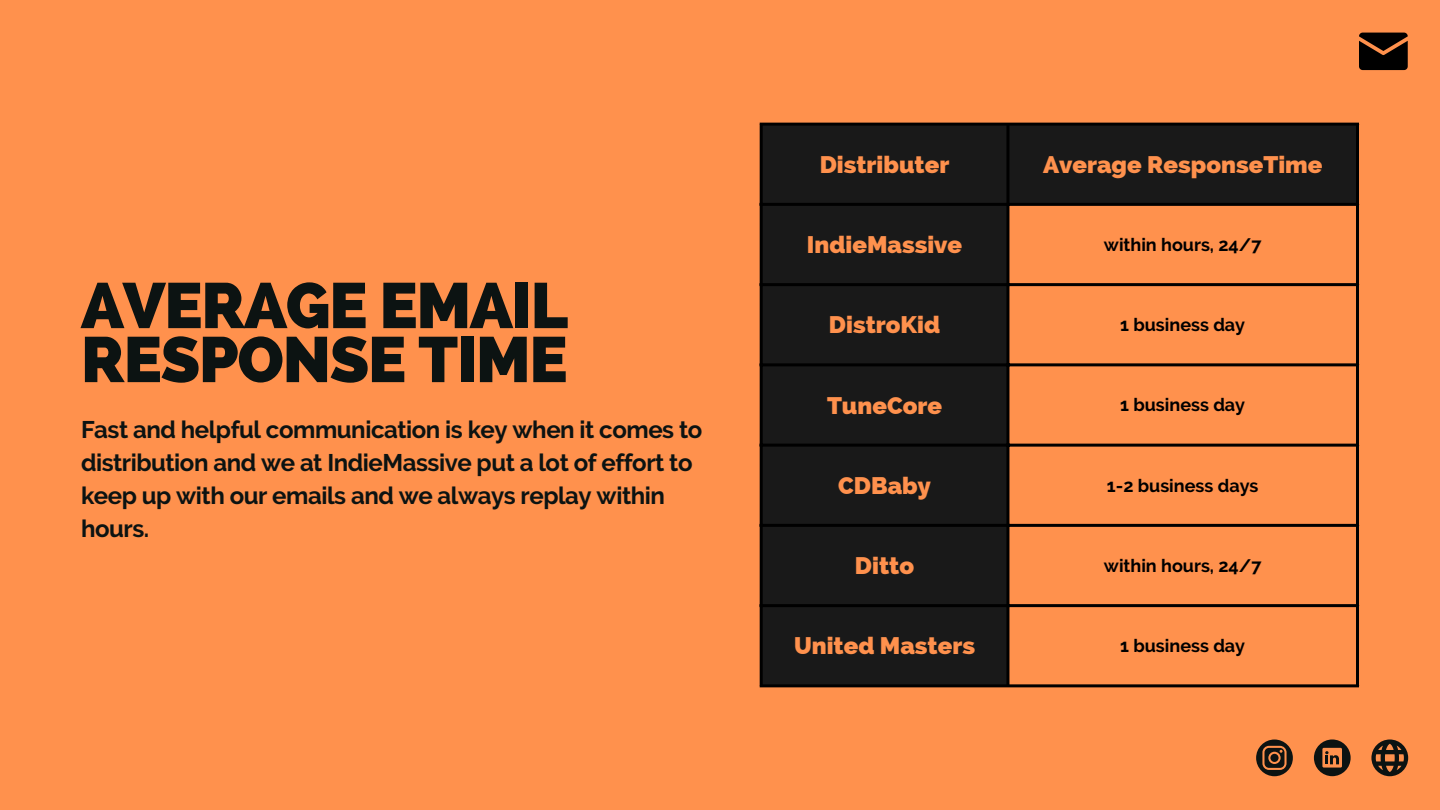
<style>
.page{position:relative;width:1440px;height:810px;background:#ff914d}
.page>*{position:absolute;margin:0;border:0;box-sizing:border-box;transform-origin:0 0}
.t1{font:800 64px/54px "Raleway";letter-spacing:-.02em;color:#0c1312}
.t2{font:700 24px/33px "Raleway";letter-spacing:-.02em;color:#0c1312}
.t3{font:800 24px "Raleway";color:#ff914d}
.t4{font:700 18px "Raleway";color:#000}
</style>
<div class="page">
<svg style="left:763px;top:126px;width:593px;height:558px"></svg>
<hr style="left:760px;top:126px;width:3px;height:558px;background:#000">
<hr style="left:1006px;top:126px;width:3px;height:558px;background:#000">
<hr style="left:1356px;top:126px;width:3px;height:558px;background:#000">
<hr style="left:760px;top:123px;width:599px;height:3px;background:#000">
<hr style="left:760px;top:203px;width:599px;height:3px;background:#000">
<hr style="left:760px;top:283px;width:599px;height:3px;background:#000">
<hr style="left:760px;top:363px;width:599px;height:3px;background:#000">
<hr style="left:760px;top:444px;width:599px;height:3px;background:#000">
<hr style="left:760px;top:524px;width:599px;height:3px;background:#000">
<hr style="left:760px;top:604px;width:599px;height:3px;background:#000">
<hr style="left:760px;top:684px;width:599px;height:3px;background:#000">
<svg style="left:1256px;top:740px;width:37px;height:36px"></svg>
<svg style="left:1314px;top:740px;width:37px;height:36px"></svg>
<svg style="left:1371px;top:740px;width:37px;height:36px"></svg>
<svg style="left:1359px;top:33px;width:49px;height:37px;background:#201209"></svg>
<h1 class="t1" style="left:81px;top:279px;width:489px">AVERAGE EMAIL<br>RESPONSE TIME</h1>
<p class="t2" style="left:81px;top:413px;width:623px">Fast and helpful communication is key when it comes to distribution and we at IndieMassive put a lot of effort to keep up with our emails and we always replay within hours.</p>
<p class="t3" style="left:820px;top:150px;width:131px">Distributer</p>
<p class="t3" style="left:1043px;top:150px;width:281px">Average ResponseTime</p>
<p class="t3" style="left:807px;top:231px;width:157px">IndieMassive</p>
<p class="t4" style="left:1104px;top:234px;width:159px">within hours, 24/7</p>
<p class="t3" style="left:829px;top:311px;width:113px">DistroKid</p>
<p class="t4" style="left:1120px;top:314px;width:126px">1 business day</p>
<p class="t3" style="left:827px;top:391px;width:117px">TuneCore</p>
<p class="t4" style="left:1120px;top:394px;width:126px">1 business day</p>
<p class="t3" style="left:838px;top:471px;width:94px">CDBaby</p>
<p class="t4" style="left:1107px;top:475px;width:153px">1-2 business days</p>
<p class="t3" style="left:855px;top:552px;width:61px">Ditto</p>
<p class="t4" style="left:1104px;top:555px;width:159px">within hours, 24/7</p>
<p class="t3" style="left:794px;top:632px;width:183px">United Masters</p>
<p class="t4" style="left:1120px;top:635px;width:126px">1 business day</p>
</div>
